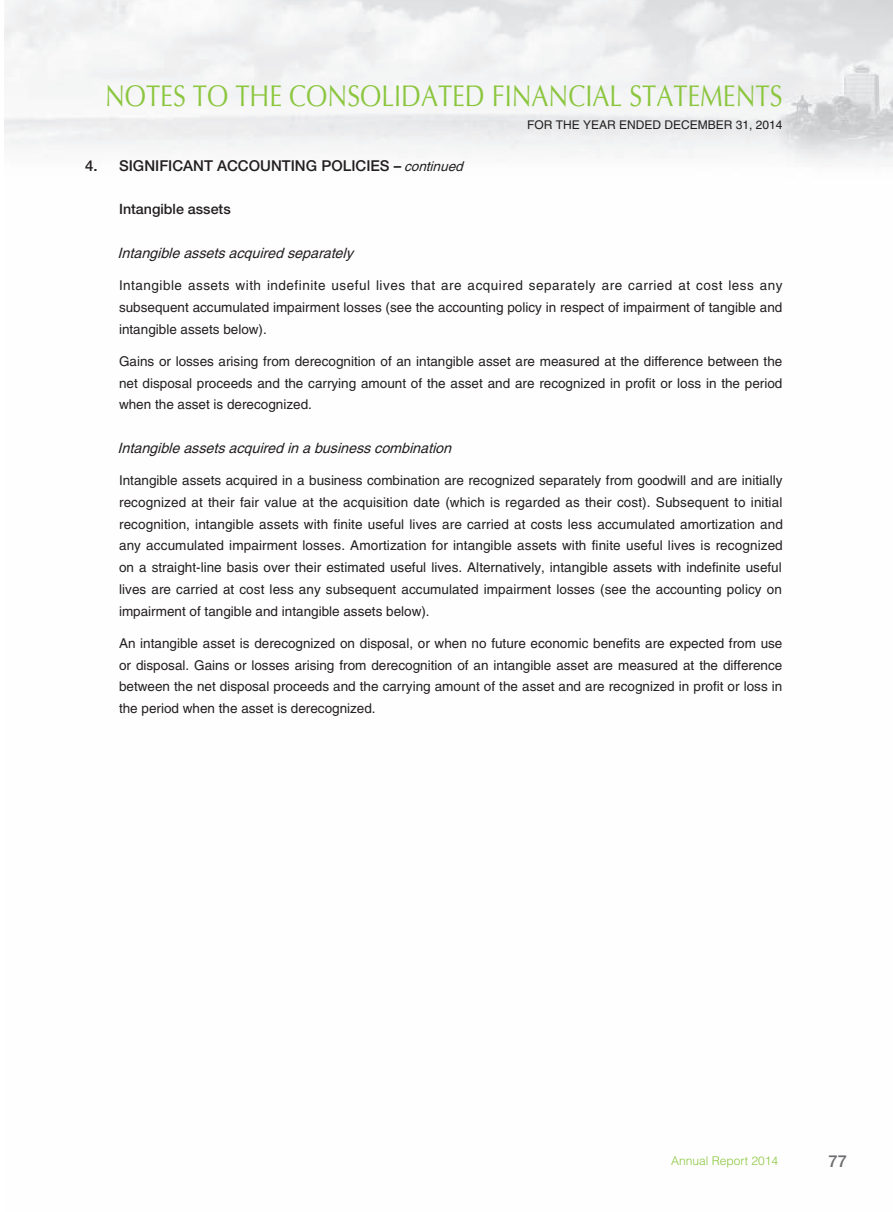
<style>
.page{position:relative;width:893px;height:1212px;background:#fff}
.page>*{position:absolute;margin:0;border:0;box-sizing:border-box;transform-origin:0 0}
.t1{font:30px "Optima LT Std";color:#8bc63e;scale:.85 1}
.t2{font:500 16.5px "Helvetica Neue LT Std";color:#6c6d70}
._3__標題{font:500 15px "Helvetica Neue LT Std";color:#231f20}
._5__副副標題{font:italic 14.25px "Helvetica LT Std";color:#231f20}
._4__副標題{font:500 14.25px "Helvetica Neue LT Std";color:#231f20}
._1__內文{font:13.5px/21.8px "Helvetica LT Std";color:#231f20;text-align:justify}
.t3{font:12px "Helvetica LT Std";color:#231f20}
.t4{font:300 12px "Helvetica LT Std";color:#8bc63e}
.s1{font-family:"Helvetica LT Std";font-weight:400;font-style:italic;font-size:13.5px}
</style>
<div class="page">
<h1 class="t1" style="left:105px;top:78px;width:798px">NOTES TO THE CONSOLIDATED FINANCIAL STATEMENTS</h1>
<p class="t3" style="left:527px;top:117px;width:257px">FOR THE YEAR ENDED DECEMBER 31, 2014</p>
<p class="_3__標題" style="left:85px;top:156px;width:383px">4. SIGNIFICANT ACCOUNTING POLICIES – <span class="s1">continued</span></p>
<p class="_4__副標題" style="left:119px;top:201px;width:113px">Intangible assets</p>
<p class="_5__副副標題" style="left:118px;top:244px;width:241px">Intangible assets acquired separately</p>
<p class="_1__內文" style="left:119px;top:274px;width:665px">Intangible assets with indefinite useful lives that are acquired separately are carried at cost less any subsequent accumulated impairment losses (see the accounting policy in respect of impairment of tangible and intangible assets below).</p>
<p class="_1__內文" style="left:119px;top:350px;width:665px">Gains or losses arising from derecognition of an intangible asset are measured at the difference between the net disposal proceeds and the carrying amount of the asset and are recognized in profit or loss in the period when the asset is derecognized.</p>
<p class="_5__副副標題" style="left:118px;top:439px;width:339px">Intangible assets acquired in a business combination</p>
<p class="_1__內文" style="left:119px;top:469px;width:665px">Intangible assets acquired in a business combination are recognized separately from goodwill and are initially recognized at their fair value at the acquisition date (which is regarded as their cost). Subsequent to initial recognition, intangible assets with finite useful lives are carried at costs less accumulated amortization and any accumulated impairment losses. Amortization for intangible assets with finite useful lives is recognized on a straight-line basis over their estimated useful lives. Alternatively, intangible assets with indefinite useful lives are carried at cost less any subsequent accumulated impairment losses (see the accounting policy on impairment of tangible and intangible assets below).</p>
<p class="_1__內文" style="left:119px;top:632px;width:665px">An intangible asset is derecognized on disposal, or when no future economic benefits are expected from use or disposal. Gains or losses arising from derecognition of an intangible asset are measured at the difference between the net disposal proceeds and the carrying amount of the asset and are recognized in profit or loss in the period when the asset is derecognized.</p>
<p class="t4" style="left:671px;top:1153px;width:108px">Annual Report 2014</p>
<p class="t2" style="left:828px;top:1151px;width:20px">77</p>
</div>
